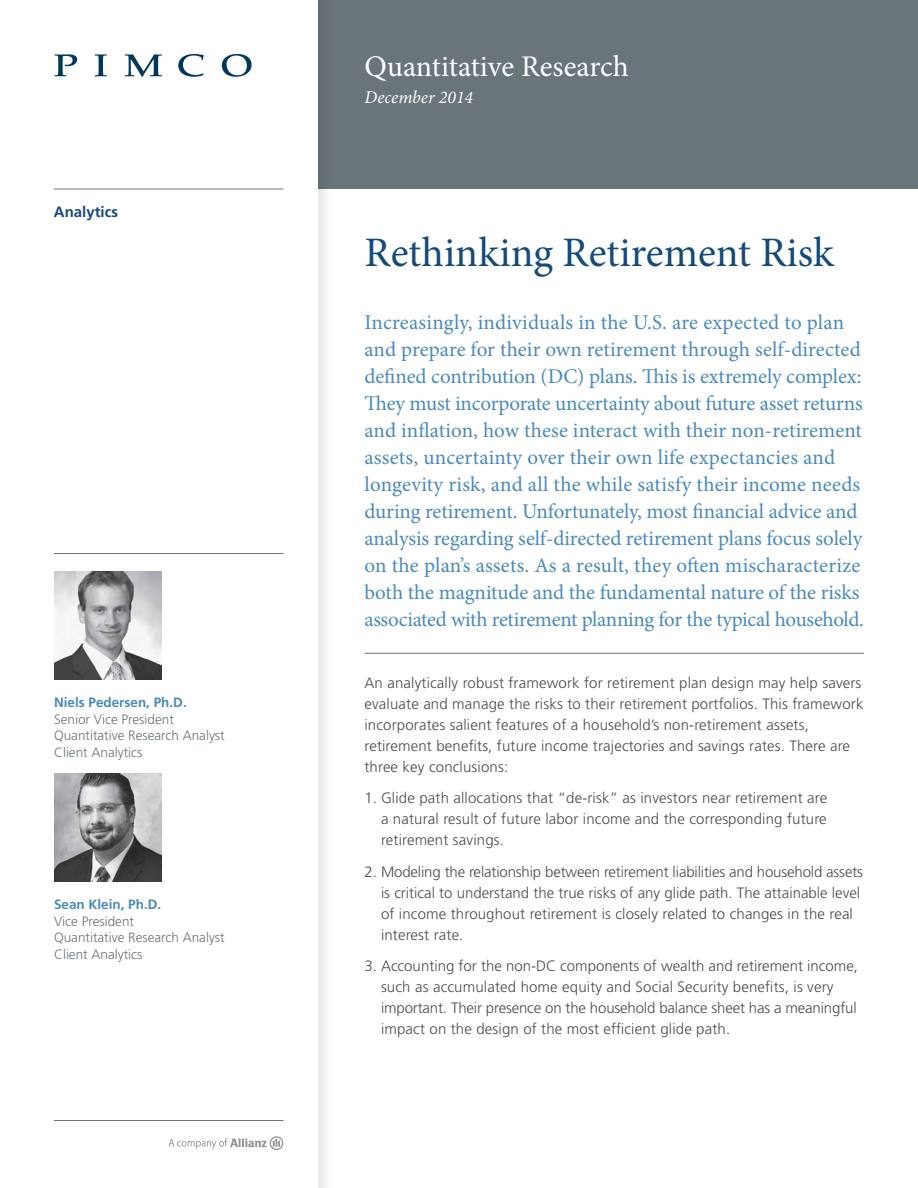
<style>
.page{position:relative;width:918px;height:1188px;background:#fff}
.page>*{position:absolute;margin:0;border:0;box-sizing:border-box;transform-origin:0 0}
.t1{font:42px "Minion Pro";color:#144a7c}
.t2{font:30px "Minion Pro";letter-spacing:-.005em;color:#fff}
.t3{font:21px/27px "Minion Pro";letter-spacing:-.005em;color:#4a89be}
.t4{font:italic 18px "Minion Pro";color:#fff}
.t5{font:300 15px/21px "Frutiger LT Std";letter-spacing:.01em;color:#4b4c4d}
.t6{font:700 15px "Frutiger LT Std";color:#144a7c}
.t7{font:300 13.5px/16.5px "Frutiger LT Std";color:#6a747b}
.t8{font:700 13.5px "Frutiger LT Std";color:#4a89be}
</style>
<div class="page">
<div style="left:318px;top:0;width:600px;height:189px;background:#6a747b"></div>
<div style="left:0;top:0;width:332px;height:1188px;background:#231f20;opacity:.1"></div>
<div style="left:0;top:0;width:318px;height:1188px;background:#fff"></div>
<hr style="left:54px;top:1120px;width:230px;height:1px;background:#6a747b">
<svg style="left:169px;top:1136px;width:114px;height:14px"></svg>
<hr style="left:54px;top:189px;width:230px;height:1px;background:#6a747b">
<svg style="left:55px;top:54px;width:22px;height:22px"></svg>
<svg style="left:95px;top:54px;width:12px;height:22px"></svg>
<svg style="left:125px;top:54px;width:37px;height:23px"></svg>
<svg style="left:178px;top:54px;width:26px;height:23px"></svg>
<svg style="left:222px;top:54px;width:30px;height:23px"></svg>
<hr style="left:54px;top:553px;width:230px;height:1px;background:#6a747b">
<img style="left:54px;top:571px;width:108px;height:108px">
<img style="left:54px;top:773px;width:108px;height:108px">
<hr style="left:364px;top:653px;width:500px;height:1px;background:#6a747b">
<p class="t6" style="left:54px;top:203px;width:66px">Analytics</p>
<p class="t8" style="left:54px;top:695px;width:134px">Niels Pedersen, Ph.D.</p>
<p class="t7" style="left:54px;top:711px;width:172px">Senior Vice President<br>Quantitative Research Analyst<br>Client Analytics</p>
<p class="t8" style="left:54px;top:897px;width:109px">Sean Klein, Ph.D.</p>
<p class="t7" style="left:54px;top:913px;width:172px">Vice President<br>Quantitative Research Analyst<br>Client Analytics</p>
<h2 class="t2" style="left:364px;top:46px;width:266px">Quantitative Research</h2>
<p class="t4" style="left:364px;top:85px;width:110px">December 2014</p>
<h1 class="t1" style="left:364px;top:225px;width:471px">Rethinking Retirement Risk</h1>
<p class="t3" style="left:364px;top:309px;width:501px">Increasingly, individuals in the U.S. are expected to plan and prepare for their own retirement through self-directed defined contribution (DC) plans. This is extremely complex:<br>They must incorporate uncertainty about future asset returns and inflation, how these interact with their non-retirement assets, uncertainty over their own life expectancies and longevity risk, and all the while satisfy their income needs during retirement. Unfortunately, most financial advice and analysis regarding self-directed retirement plans focus solely on the plan’s assets. As a result, they often mischaracterize both the magnitude and the fundamental nature of the risks associated with retirement planning for the typical household.</p>
<p class="t5" style="left:364px;top:672px;width:501px">An analytically robust framework for retirement plan design may help savers evaluate and manage the risks to their retirement portfolios. This framework incorporates salient features of a household’s non-retirement assets, retirement benefits, future income trajectories and savings rates. There are three key conclusions:</p>
<p class="t5" style="left:381px;top:788px;width:448px;text-align:justify;text-indent:-16px">1. Glide path allocations that “de-risk” as investors near retirement are a natural result of future labor income and the corresponding future retirement savings.</p>
<p class="t5" style="left:381px;top:861px;width:484px;text-indent:-16px">2. Modeling the relationship between retirement liabilities and household assets is critical to understand the true risks of any glide path. The attainable level of income throughout retirement is closely related to changes in the real interest rate.</p>
<p class="t5" style="left:381px;top:956px;width:479px;text-indent:-16px">3. Accounting for the non-DC components of wealth and retirement income, such as accumulated home equity and Social Security benefits, is very important. Their presence on the household balance sheet has a meaningful impact on the design of the most efficient glide path.</p>
</div>
